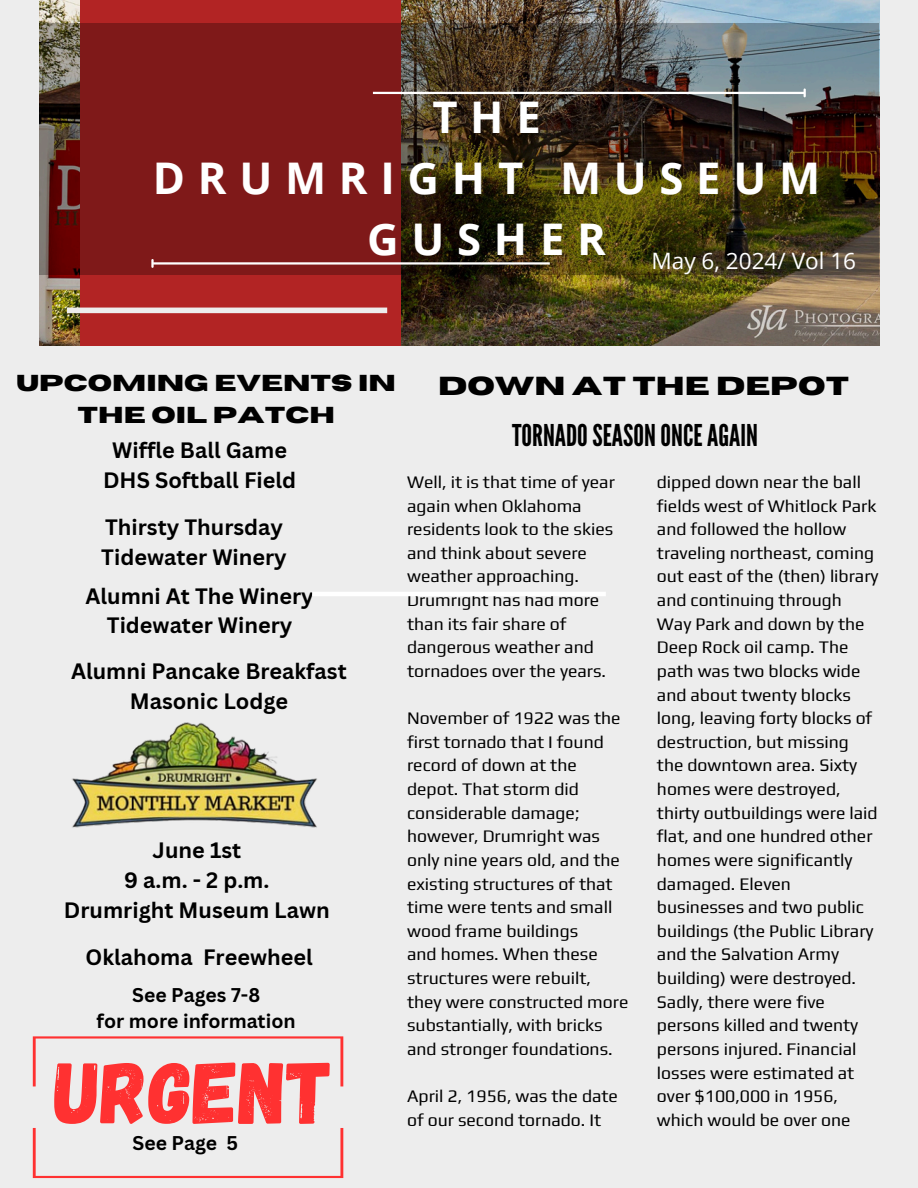
<style>
.page{position:relative;width:918px;height:1188px;background:#ededed}
.page>*{position:absolute;margin:0;border:0;box-sizing:border-box;transform-origin:0 0}
.t1{font:88.05px "Gagalin";color:#ff3131}
.t2{font:700 43.65px/60.8px "Open Sans";letter-spacing:.29em;color:#fff;text-align:center}
.t3{font:30px "League Gothic";color:#000}
.t4{font:700 25.95px "Horizon";color:#000}
.t5{font:700 22.95px/31.5px "Horizon";color:#000;text-align:center}
.t6{font:22.5px "Open Sans";color:#fff}
.t7{font:700 21.6px/29.8px "Canva Sans";color:#000;text-align:center}
.t8{font:700 19.35px "Canva Sans";color:#000}
.t9{font:17.55px/23.7px "Play";color:#000}
</style>
<div class="page">
<img style="left:39px;top:0;width:840px;height:345px">
<div style="left:81px;top:0;width:320px;height:345px;background:#b22424"></div>
<img style="left:39px;top:23px;width:840px;height:252px">
<hr style="left:373px;top:92px;width:431px;height:2px;background:#fff">
<svg style="left:804px;top:90px;width:2px;height:6px"></svg>
<hr style="left:153px;top:262px;width:397px;height:3px;background:#fff">
<svg style="left:151px;top:260px;width:3px;height:7px"></svg>
<div style="left:67px;top:308px;width:320px;height:5px;background:#ededed"></div>
<img style="left:72px;top:722px;width:245px;height:106px">
<svg style="left:33px;top:1036px;width:310px;height:50px"></svg>
<svg style="left:33px;top:1128px;width:310px;height:50px"></svg>
<hr style="left:312px;top:592px;width:294px;height:4px;background:#fff">
<h5 class="t2" style="left:153px;top:86px;width:669px">THE<br>DRUMRIGHT MUSEUM<br>GUSHER</h5>
<h2 class="t6" style="left:651px;top:245px;width:206px">May 6, 2024/ Vol 16</h2>
<p class="t5" style="left:17px;top:368px;width:381px">UPCOMING EVENTS IN<br>THE OIL PATCH</p>
<h5 class="t7" style="left:103px;top:435px;width:195px">Wiffle Ball Game<br>DHS Softball Field</h5>
<p class="t7" style="left:101px;top:512px;width:187px;text-align:left">Thirsty Thursday<br>Tidewater Winery</p>
<h5 class="t7" style="left:85px;top:580px;width:230px">Alumni At The Winery<br>Tidewater Winery</h5>
<p class="t7" style="left:71px;top:656px;width:277px">Alumni Pancake Breakfast<br>Masonic Lodge</p>
<h5 class="t7" style="left:64px;top:835px;width:267px">June 1st<br>9 a.m. - 2 p.m.<br>Drumright Museum Lawn</h5>
<h5 class="t7" style="left:86px;top:942px;width:229px">Oklahoma Freewheel</h5>
<h5 class="t8" style="left:132px;top:981px;width:130px">See Pages 7-8</h5>
<p class="t8" style="left:97px;top:1008px;width:201px">for more information</p>
<h1 class="t1" style="left:55px;top:1035px;width:280px">URGENT</h1>
<p class="t8" style="left:133px;top:1129px;width:107px">See Page 5</p>
<h4 class="t4" style="left:438px;top:374px;width:412px">DOWN AT THE DEPOT</h4>
<h3 class="t3" style="left:512px;top:418px;width:247px">TORNADOSEASONONCEAGAIN</h3>
<h5 class="t9" style="left:407px;top:470px;width:209px">Well, it is that time of year again when Oklahoma residents look to the skies and think about severe weather approaching.<br>Drumright has had more than its fair share of dangerous weather and tornadoes over the years.</h5>
<p class="t9" style="left:407px;top:706px;width:215px">November of 1922 was the first tornado that I found record of down at the depot. That storm did considerable damage; however, Drumright was only nine years old, and the existing structures of that time were tents and small wood frame buildings</p>
<p class="t9" style="left:407px;top:942px;width:223px">and homes. When these structures were rebuilt, they were constructed more substantially, with bricks and stronger foundations.</p>
<p class="t9" style="left:407px;top:1084px;width:212px">April 2, 1956, was the date of our second tornado. It</p>
<p class="t9" style="left:657px;top:470px;width:206px">dipped down near the ball</p>
<p class="t9" style="left:657px;top:493px;width:223px">fields west of Whitlock Park and followed the hollow traveling northeast, coming out east of the (then) library and continuing through<br>Way Park and down by the</p>
<p class="t9" style="left:657px;top:635px;width:222px">Deep Rock oil camp. The path was two blocks wide and about twenty blocks long, leaving forty blocks of destruction, but missing the downtown area. Sixty homes were destroyed, thirty outbuildings were laid flat, and one hundred other homes were significantly damaged. Eleven businesses and two public buildings (the Public Library and the Salvation Army building) were destroyed.<br>Sadly, there were five persons killed and twenty persons injured. Financial losses were estimated at over $100,000 in 1956, which would be over one</p>
</div>
